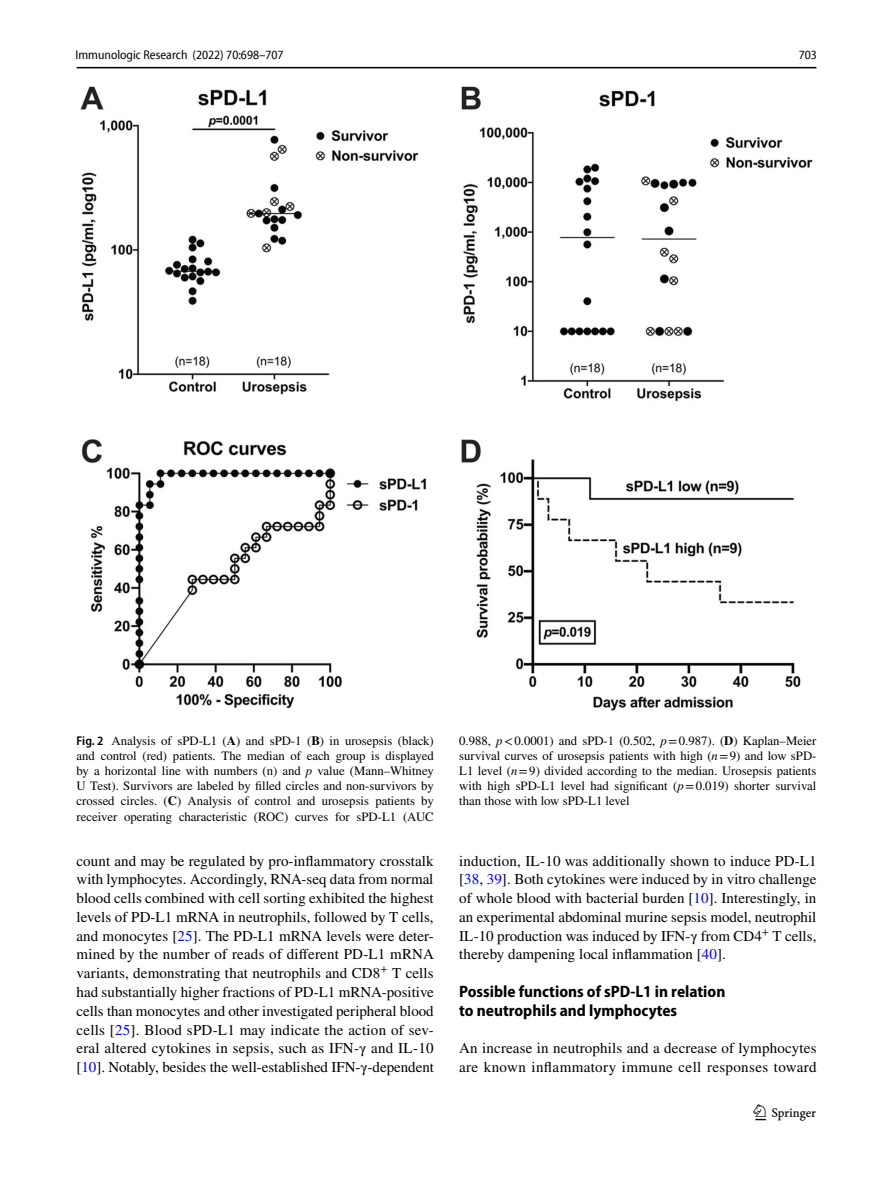
<style>
.page{position:relative;width:893px;height:1187px;background:#fff}
.page>*{position:absolute;margin:0;border:0;box-sizing:border-box;transform-origin:0 0}
.t1{font:22.5px "Springnew Regular 3";color:#000}
.t2{font:700 semi-condensed 16.5px/18.8px "Myriad Pro";color:#000}
.t3{font:15px/18.8px "STIX";letter-spacing:.005em;color:#000;text-align:justify}
.t4{font:12.75px/15px "STIX";color:#000;text-align:justify}
.t5{font:semi-condensed 12.75px "Myriad Pro Unic";color:#000}
.s1{font-family:"Myriad Pro";font-weight:600;font-stretch:semi-condensed}
.s2{font-weight:700}
.s3{font-style:italic}
.s4{color:#00f}
</style>
<div class="page">
<hr style="left:77px;top:67px;width:739px;height:1px;background:#000">
<img style="left:81px;top:87px;width:731px;height:623px">
<p class="t5" style="left:76px;top:50px;width:210px">Immunologic Research (2022) 70:698–707</p>
<p class="t5" style="left:799px;top:50px;width:20px">703</p>
<p class="t4" style="left:77px;top:734px;width:359px"><span class="s1">Fig. 2</span> Analysis of sPD-L1 (<span class="s2">A</span>) and sPD-1 (<span class="s2">B</span>) in urosepsis (black) and control (red) patients. The median of each group is displayed by a horizontal line with numbers (n) and <span class="s3">p</span> value (Mann–Whitney U Test). Survivors are labeled by filled circles and non-survivors by crossed circles. (<span class="s2">C</span>) Analysis of control and urosepsis patients by receiver operating characteristic (ROC) curves for sPD-L1 (AUC</p>
<p class="t4" style="left:459px;top:734px;width:359px">0.988, <span class="s3">p</span>&lt;0.0001) and sPD-1 (0.502, <span class="s3">p</span>=0.987). (<span class="s2">D</span>) Kaplan–Meier survival curves of urosepsis patients with high (<span class="s3">n</span>=9) and low sPD-L1 level (<span class="s3">n</span>=9) divided according to the median. Urosepsis patients with high sPD-L1 level had significant (<span class="s3">p</span>=0.019) shorter survival than those with low sPD-L1 level</p>
<p class="t3" style="left:77px;top:852px;width:359px">count and may be regulated by pro-inflammatory crosstalk with lymphocytes. Accordingly, RNA-seq data from normal blood cells combined with cell sorting exhibited the highest levels of PD-L1 mRNA in neutrophils, followed by T cells, and monocytes [<span class="s4">25</span>]. The PD-L1 mRNA levels were deter&shy;mined by the number of reads of different PD-L1 mRNA variants, demonstrating that neutrophils and CD8<sup>+</sup> T cells had substantially higher fractions of PD-L1 mRNA-positive cells than monocytes and other investigated peripheral blood cells [<span class="s4">25</span>]. Blood sPD-L1 may indicate the action of sev&shy;eral altered cytokines in sepsis, such as IFN-γ and IL-10 [<span class="s4">10</span>]. Notably, besides the well-established IFN-γ-dependent</p>
<p class="t3" style="left:459px;top:852px;width:359px">induction, IL-10 was additionally shown to induce PD-L1 [<span class="s4">38</span>, <span class="s4">39</span>]. Both cytokines were induced by in vitro challenge of whole blood with bacterial burden [<span class="s4">10</span>]. Interestingly, in an experimental abdominal murine sepsis model, neutrophil IL-10 production was induced by IFN-γ from CD4<sup>+</sup> T cells, thereby dampening local inflammation [<span class="s4">40</span>].</p>
<p class="t2" style="left:459px;top:982px;width:268px">Possible functions of sPD‑L1 in relation to neutrophils and lymphocytes</p>
<p class="t3" style="left:459px;top:1039px;width:359px">An increase in neutrophils and a decrease of lymphocytes are known inflammatory immune cell responses toward</p>
<h1 class="t1" style="left:755px;top:1104px;width:62px">1 3</h1>
</div>
